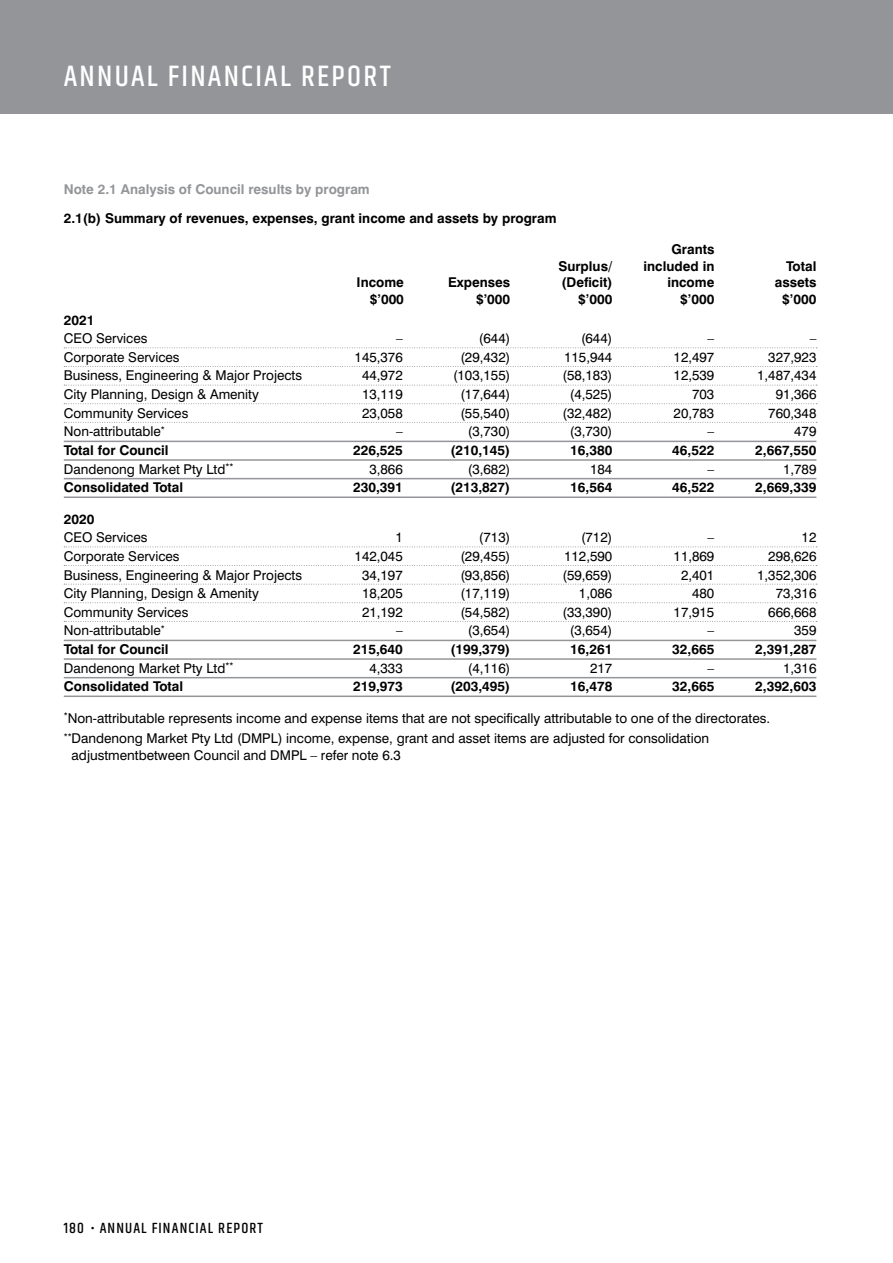
<style>
.page{position:relative;width:893px;height:1263px;background:#fff}
.page>*{position:absolute;margin:0;border:0;box-sizing:border-box;transform-origin:0 0}
.t1{font:500 30px "Khand";letter-spacing:.075em;color:#fff}
.t2{font:500 15px "Khand";letter-spacing:.075em;color:#000}
.t3{font:13.5px/20.7px "Swiss 721 BT";color:#000}
.t4{font:700 13.5px "Swiss 721 BT";color:#000}
.t5{font:700 13.5px "Swiss 721 BT";color:#939598}
</style>
<div class="page">
<div style="left:0;top:0;width:893px;height:114px;background:#939598"></div>
<svg style="left:64px;top:347px;width:753px;height:1px"></svg>
<svg style="left:64px;top:366px;width:753px;height:1px"></svg>
<svg style="left:64px;top:385px;width:753px;height:1px"></svg>
<svg style="left:64px;top:403px;width:753px;height:1px"></svg>
<svg style="left:64px;top:422px;width:753px;height:1px"></svg>
<hr style="left:64px;top:441px;width:752px;height:1px;background:#939598">
<hr style="left:64px;top:459px;width:752px;height:2px;background:#939598">
<hr style="left:64px;top:478px;width:752px;height:1px;background:#939598">
<hr style="left:64px;top:496px;width:752px;height:2px;background:#939598">
<svg style="left:64px;top:546px;width:753px;height:1px"></svg>
<svg style="left:64px;top:565px;width:753px;height:1px"></svg>
<svg style="left:64px;top:584px;width:753px;height:1px"></svg>
<svg style="left:64px;top:602px;width:753px;height:1px"></svg>
<svg style="left:64px;top:621px;width:753px;height:1px"></svg>
<hr style="left:64px;top:640px;width:752px;height:1px;background:#939598">
<hr style="left:64px;top:658px;width:752px;height:2px;background:#939598">
<hr style="left:64px;top:677px;width:752px;height:1px;background:#939598">
<hr style="left:64px;top:695px;width:752px;height:2px;background:#939598">
<h1 class="t1" style="left:64px;top:58px;width:328px">ANNUAL FINANCIAL REPORT</h1>
<p class="t5" style="left:64px;top:181px;width:307px">Note 2.1 Analysis of Council results by program</p>
<p class="t4" style="left:64px;top:210px;width:494px">2.1(b) Summary of revenues, expenses, grant income and assets by program</p>
<p class="t4" style="left:671px;top:241px;width:44px">Grants</p>
<p class="t4" style="left:558px;top:258px;width:55px">Surplus/</p>
<p class="t4" style="left:644px;top:258px;width:72px">included in</p>
<p class="t4" style="left:786px;top:258px;width:32px">Total</p>
<p class="t4" style="left:357px;top:274px;width:49px">Income</p>
<p class="t4" style="left:448px;top:274px;width:64px">Expenses</p>
<p class="t4" style="left:561px;top:274px;width:52px">(Deficit)</p>
<p class="t4" style="left:667px;top:274px;width:48px">income</p>
<p class="t4" style="left:775px;top:274px;width:43px">assets</p>
<p class="t4" style="left:370px;top:291px;width:36px">$’000</p>
<p class="t4" style="left:476px;top:291px;width:36px">$’000</p>
<p class="t4" style="left:578px;top:291px;width:36px">$’000</p>
<p class="t4" style="left:680px;top:291px;width:36px">$’000</p>
<p class="t4" style="left:782px;top:291px;width:36px">$’000</p>
<p class="t4" style="left:64px;top:312px;width:32px">2021</p>
<p class="t3" style="left:64px;top:328px;width:85px">CEO Services</p>
<p class="t3" style="left:396px;top:328px;width:8px">–</p>
<p class="t3" style="left:479px;top:328px;width:33px">(644)</p>
<p class="t3" style="left:581px;top:328px;width:33px">(644)</p>
<p class="t3" style="left:708px;top:328px;width:8px">–</p>
<p class="t3" style="left:810px;top:328px;width:8px">–</p>
<p class="t3" style="left:64px;top:347px;width:117px">Corporate Services</p>
<p class="t3" style="left:355px;top:347px;width:50px">145,376</p>
<p class="t3" style="left:460px;top:347px;width:51px">(29,432)</p>
<p class="t3" style="left:564px;top:347px;width:50px">115,944</p>
<p class="t3" style="left:674px;top:347px;width:42px">12,497</p>
<p class="t3" style="left:768px;top:347px;width:50px">327,923</p>
<p class="t3" style="left:64px;top:365px;width:240px">Business, Engineering &amp; Major Projects</p>
<p class="t3" style="left:362px;top:365px;width:42px">44,972</p>
<p class="t3" style="left:453px;top:365px;width:59px">(103,155)</p>
<p class="t3" style="left:562px;top:365px;width:51px">(58,183)</p>
<p class="t3" style="left:674px;top:365px;width:42px">12,539</p>
<p class="t3" style="left:757px;top:365px;width:61px">1,487,434</p>
<p class="t3" style="left:64px;top:384px;width:197px">City Planning, Design &amp; Amenity</p>
<p class="t3" style="left:362px;top:384px;width:42px">13,119</p>
<p class="t3" style="left:460px;top:384px;width:51px">(17,644)</p>
<p class="t3" style="left:570px;top:384px;width:44px">(4,525)</p>
<p class="t3" style="left:692px;top:384px;width:24px">703</p>
<p class="t3" style="left:776px;top:384px;width:42px">91,366</p>
<p class="t3" style="left:64px;top:402px;width:126px">Community Services</p>
<p class="t3" style="left:362px;top:402px;width:42px">23,058</p>
<p class="t3" style="left:460px;top:402px;width:51px">(55,540)</p>
<p class="t3" style="left:562px;top:402px;width:51px">(32,482)</p>
<p class="t3" style="left:674px;top:402px;width:42px">20,783</p>
<p class="t3" style="left:768px;top:402px;width:50px">760,348</p>
<p class="t3" style="left:64px;top:421px;width:103px">Non-attributable<sup>*</sup></p>
<p class="t3" style="left:396px;top:421px;width:8px">–</p>
<p class="t3" style="left:468px;top:421px;width:44px">(3,730)</p>
<p class="t3" style="left:570px;top:421px;width:44px">(3,730)</p>
<p class="t3" style="left:708px;top:421px;width:8px">–</p>
<p class="t3" style="left:794px;top:421px;width:24px">479</p>
<p class="t4" style="left:64px;top:442px;width:106px">Total for Council</p>
<p class="t4" style="left:353px;top:442px;width:51px">226,525</p>
<p class="t4" style="left:450px;top:442px;width:61px">(210,145)</p>
<p class="t4" style="left:570px;top:442px;width:44px">16,380</p>
<p class="t4" style="left:672px;top:442px;width:44px">46,522</p>
<p class="t4" style="left:755px;top:442px;width:63px">2,667,550</p>
<p class="t3" style="left:64px;top:458px;width:171px">Dandenong Market Pty Ltd<sup>**</sup></p>
<p class="t3" style="left:369px;top:458px;width:35px">3,866</p>
<p class="t3" style="left:468px;top:458px;width:44px">(3,682)</p>
<p class="t3" style="left:590px;top:458px;width:24px">184</p>
<p class="t3" style="left:708px;top:458px;width:8px">–</p>
<p class="t3" style="left:783px;top:458px;width:35px">1,789</p>
<p class="t4" style="left:64px;top:479px;width:121px">Consolidated Total</p>
<p class="t4" style="left:353px;top:479px;width:51px">230,391</p>
<p class="t4" style="left:450px;top:479px;width:61px">(213,827)</p>
<p class="t4" style="left:570px;top:479px;width:44px">16,564</p>
<p class="t4" style="left:672px;top:479px;width:44px">46,522</p>
<p class="t4" style="left:755px;top:479px;width:63px">2,669,339</p>
<p class="t4" style="left:64px;top:511px;width:32px">2020</p>
<p class="t3" style="left:64px;top:527px;width:85px">CEO Services</p>
<p class="t3" style="left:395px;top:527px;width:9px">1</p>
<p class="t3" style="left:479px;top:527px;width:33px">(713)</p>
<p class="t3" style="left:581px;top:527px;width:33px">(712)</p>
<p class="t3" style="left:708px;top:527px;width:8px">–</p>
<p class="t3" style="left:802px;top:527px;width:16px">12</p>
<p class="t3" style="left:64px;top:546px;width:117px">Corporate Services</p>
<p class="t3" style="left:355px;top:546px;width:50px">142,045</p>
<p class="t3" style="left:460px;top:546px;width:51px">(29,455)</p>
<p class="t3" style="left:564px;top:546px;width:50px">112,590</p>
<p class="t3" style="left:674px;top:546px;width:42px">11,869</p>
<p class="t3" style="left:768px;top:546px;width:50px">298,626</p>
<p class="t3" style="left:64px;top:564px;width:240px">Business, Engineering &amp; Major Projects</p>
<p class="t3" style="left:362px;top:564px;width:42px">34,197</p>
<p class="t3" style="left:460px;top:564px;width:51px">(93,856)</p>
<p class="t3" style="left:562px;top:564px;width:51px">(59,659)</p>
<p class="t3" style="left:681px;top:564px;width:35px">2,401</p>
<p class="t3" style="left:757px;top:564px;width:61px">1,352,306</p>
<p class="t3" style="left:64px;top:583px;width:197px">City Planning, Design &amp; Amenity</p>
<p class="t3" style="left:362px;top:583px;width:42px">18,205</p>
<p class="t3" style="left:460px;top:583px;width:51px">(17,119)</p>
<p class="t3" style="left:579px;top:583px;width:35px">1,086</p>
<p class="t3" style="left:692px;top:583px;width:24px">480</p>
<p class="t3" style="left:776px;top:583px;width:42px">73,316</p>
<p class="t3" style="left:64px;top:601px;width:126px">Community Services</p>
<p class="t3" style="left:362px;top:601px;width:42px">21,192</p>
<p class="t3" style="left:460px;top:601px;width:51px">(54,582)</p>
<p class="t3" style="left:562px;top:601px;width:51px">(33,390)</p>
<p class="t3" style="left:674px;top:601px;width:42px">17,915</p>
<p class="t3" style="left:768px;top:601px;width:50px">666,668</p>
<p class="t3" style="left:64px;top:620px;width:103px">Non-attributable<sup>*</sup></p>
<p class="t3" style="left:396px;top:620px;width:8px">–</p>
<p class="t3" style="left:468px;top:620px;width:44px">(3,654)</p>
<p class="t3" style="left:570px;top:620px;width:44px">(3,654)</p>
<p class="t3" style="left:708px;top:620px;width:8px">–</p>
<p class="t3" style="left:794px;top:620px;width:24px">359</p>
<p class="t4" style="left:64px;top:641px;width:106px">Total for Council</p>
<p class="t4" style="left:353px;top:641px;width:51px">215,640</p>
<p class="t4" style="left:450px;top:641px;width:61px">(199,379)</p>
<p class="t4" style="left:570px;top:641px;width:44px">16,261</p>
<p class="t4" style="left:672px;top:641px;width:44px">32,665</p>
<p class="t4" style="left:755px;top:641px;width:63px">2,391,287</p>
<p class="t3" style="left:64px;top:657px;width:171px">Dandenong Market Pty Ltd<sup>**</sup></p>
<p class="t3" style="left:369px;top:657px;width:35px">4,333</p>
<p class="t3" style="left:468px;top:657px;width:44px">(4,116)</p>
<p class="t3" style="left:590px;top:657px;width:24px">217</p>
<p class="t3" style="left:708px;top:657px;width:8px">–</p>
<p class="t3" style="left:783px;top:657px;width:35px">1,316</p>
<p class="t4" style="left:64px;top:678px;width:121px">Consolidated Total</p>
<p class="t4" style="left:353px;top:678px;width:51px">219,973</p>
<p class="t4" style="left:450px;top:678px;width:61px">(203,495)</p>
<p class="t4" style="left:570px;top:678px;width:44px">16,478</p>
<p class="t4" style="left:672px;top:678px;width:44px">32,665</p>
<p class="t4" style="left:755px;top:678px;width:63px">2,392,603</p>
<p class="t3" style="left:64px;top:707px;width:708px"><sup>*</sup>Non-attributable represents income and expense items that are not specifically attributable to one of the directorates. <sup>**</sup>Dandenong Market Pty Ltd (DMPL) income, expense, grant and asset items are adjusted for consolidation</p>
<p class="t3" style="left:72px;top:745px;width:331px">adjustmentbetween Council and DMPL – refer note 6.3</p>
<p class="t2" style="left:64px;top:1219px;width:201px">180 • ANNUAL FINANCIAL REPORT</p>
</div>
